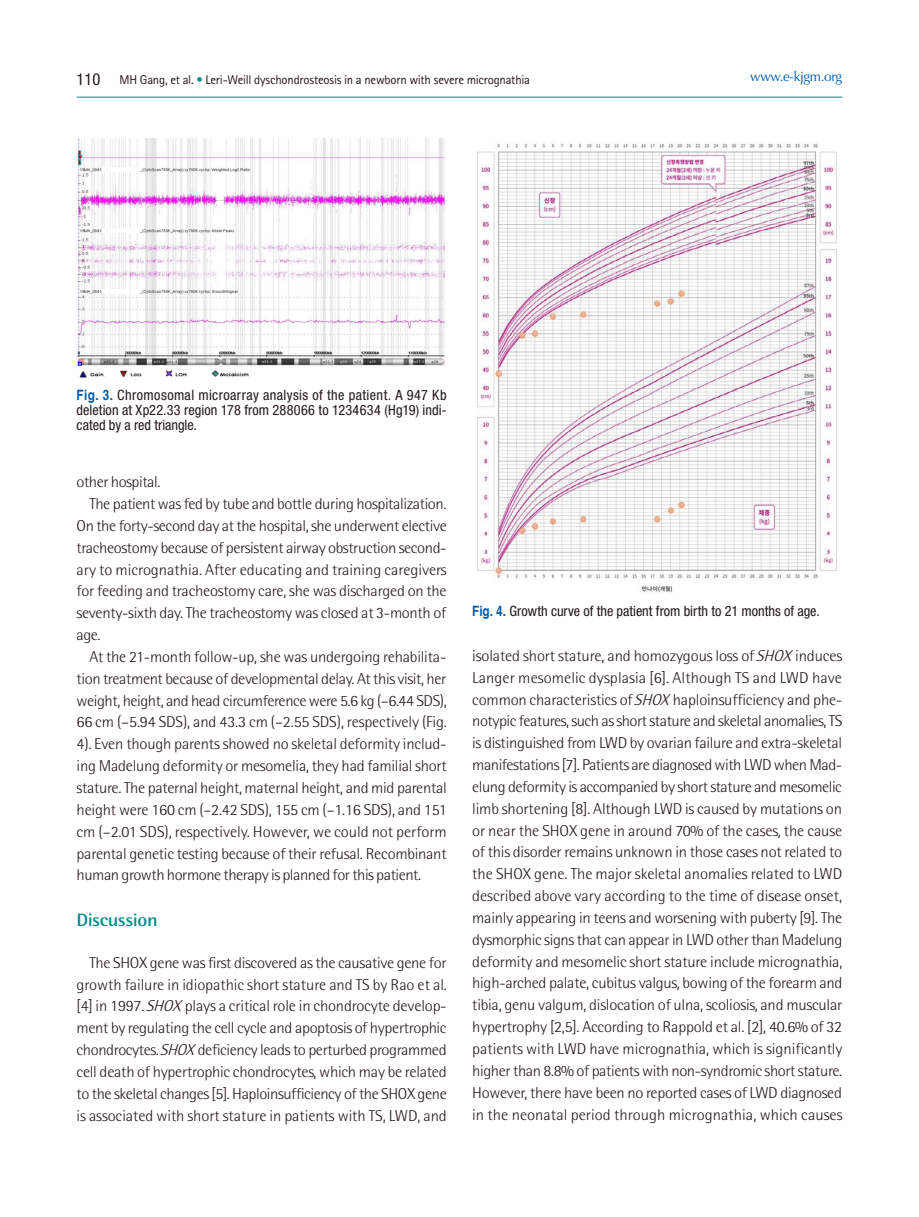
<style>
.page{position:relative;width:919px;height:1217px;background:#fff}
.page>*{position:absolute;margin:0;border:0;box-sizing:border-box;transform-origin:0 0}
.t1{font:700 18px "Rotis Semi Sans Std";letter-spacing:-.02em;color:#008b8c;scale:1.1 1}
.t2{font:condensed 16.5px "Helvetica Neue";color:#231916}
.t3{font:300 15.75px/21.9px "Rotis Semi Sans Std";letter-spacing:-.015em;color:#231916;text-align:justify;scale:1.05 1}
.t4{font:condensed 14.25px/15px "Helvetica Neue";color:#231916;text-align:justify}
.t5{font:13.5px "Optima LT Std";letter-spacing:-.025em;color:#005bac}
.t6{font:12.75px "Rotis Sans Serif Std";letter-spacing:-.02em;color:#231916}
.s1{color:#008b8c}
.s2{font-family:"Helvetica";font-weight:700;color:#005bac}
.s3{font-style:italic}
</style>
<div class="page">
<hr style="left:77px;top:97px;width:765px;height:1px;background:#008b8c">
<img style="left:77px;top:138px;width:368px;height:240px">
<img style="left:477px;top:143px;width:360px;height:450px">
<p class="t2" style="left:77px;top:70px;width:25px">110</p>
<p class="t6" style="left:119px;top:72px;width:412px">MH Gang, et al. <span class="s1">•</span> Leri-Weill dyschondrosteosis in a newborn with severe micrognathia</p>
<p class="t5" style="left:750px;top:69px;width:94px">www.e-kjgm.org</p>
<p class="t4" style="left:77px;top:387px;width:371px"><span class="s2">Fig. 3.</span> Chromosomal microarray analysis of the patient. A 947 Kb deletion at Xp22.33 region 178 from 288066 to 1234634 (Hg19) indi&shy;cated by a red triangle.</p>
<p class="t3" style="left:77px;top:471px;width:81px">other hospital.</p>
<p class="t3" style="left:89px;top:492px;width:341px">The patient was fed by tube and bottle during hospitalization.</p>
<p class="t3" style="left:77px;top:514px;width:354px">On the forty-second day at the hospital, she underwent elective</p>
<p class="t3" style="left:77px;top:536px;width:354px">tracheostomy because of persistent airway obstruction second-</p>
<p class="t3" style="left:77px;top:558px;width:354px">ary to micrognathia. After educating and training caregivers</p>
<p class="t3" style="left:77px;top:580px;width:354px">for feeding and tracheostomy care, she was discharged on the</p>
<p class="t3" style="left:77px;top:601px;width:353px">seventy-sixth day. The tracheostomy was closed at 3-month of</p>
<p class="t3" style="left:77px;top:623px;width:24px">age.</p>
<p class="t3" style="left:89px;top:645px;width:342px">At the 21-month follow-up, she was undergoing rehabilita-</p>
<p class="t3" style="left:77px;top:667px;width:354px">tion treatment because of developmental delay. At this visit, her</p>
<p class="t3" style="left:77px;top:689px;width:354px">weight, height, and head circumference were 5.6 kg (–6.44 SDS),</p>
<p class="t3" style="left:77px;top:711px;width:354px">66 cm (–5.94 SDS), and 43.3 cm (–2.55 SDS), respectively (Fig.</p>
<p class="t3" style="left:77px;top:732px;width:354px">4). Even though parents showed no skeletal deformity includ-</p>
<p class="t3" style="left:77px;top:754px;width:354px">ing Madelung deformity or mesomelia, they had familial short</p>
<p class="t3" style="left:77px;top:776px;width:354px">stature. The paternal height, maternal height, and mid parental</p>
<p class="t3" style="left:77px;top:798px;width:354px">height were 160 cm (–2.42 SDS), 155 cm (–1.16 SDS), and 151</p>
<p class="t3" style="left:77px;top:820px;width:354px">cm (–2.01 SDS), respectively. However, we could not perform</p>
<p class="t3" style="left:77px;top:842px;width:354px">parental genetic testing because of their refusal. Recombinant</p>
<p class="t3" style="left:77px;top:863px;width:330px">human growth hormone therapy is planned for this patient.</p>
<p class="t1" style="left:77px;top:908px;width:75px">Discussion</p>
<p class="t3" style="left:77px;top:951px;width:354px;text-indent:13px">The SHOX gene was first discovered as the causative gene for growth failure in idiopathic short stature and TS by Rao et al. [4] in 1997. <span class="s3">SHOX</span> plays a critical role in chondrocyte develop&shy;ment by regulating the cell cycle and apoptosis of hypertrophic chondrocytes. <span class="s3">SHOX</span> deficiency leads to perturbed programmed cell death of hypertrophic chondrocytes, which may be related to the skeletal changes [5]. Haploinsufficiency of the SHOX gene is associated with short stature in patients with TS, LWD, and</p>
<p class="t4" style="left:472px;top:603px;width:349px"><span class="s2">Fig. 4.</span> Growth curve of the patient from birth to 21 months of age.</p>
<p class="t3" style="left:472px;top:644px;width:354px">isolated short stature, and homozygous loss of <span class="s3">SHOX</span> induces Langer mesomelic dysplasia [6]. Although TS and LWD have common characteristics of <span class="s3">SHOX</span> haploinsufficiency and phe&shy;notypic features, such as short stature and skeletal anomalies, TS is distinguished from LWD by ovarian failure and extra-skeletal manifestations [7]. Patients are diagnosed with LWD when Mad&shy;elung deformity is accompanied by short stature and mesomelic limb shortening [8]. Although LWD is caused by mutations on or near the SHOX gene in around 70% of the cases, the cause of this disorder remains unknown in those cases not related to the SHOX gene. The major skeletal anomalies related to LWD described above vary according to the time of disease onset, mainly appearing in teens and worsening with puberty [9]. The dysmorphic signs that can appear in LWD other than Madelung deformity and mesomelic short stature include micrognathia, high-arched palate, cubitus valgus, bowing of the forearm and tibia, genu valgum, dislocation of ulna, scoliosis, and muscular hypertrophy [2,5]. According to Rappold et al. [2], 40.6% of 32 patients with LWD have micrognathia, which is significantly higher than 8.8% of patients with non-syndromic short stature.<br>However, there have been no reported cases of LWD diagnosed in the neonatal period through micrognathia, which causes</p>
</div>
